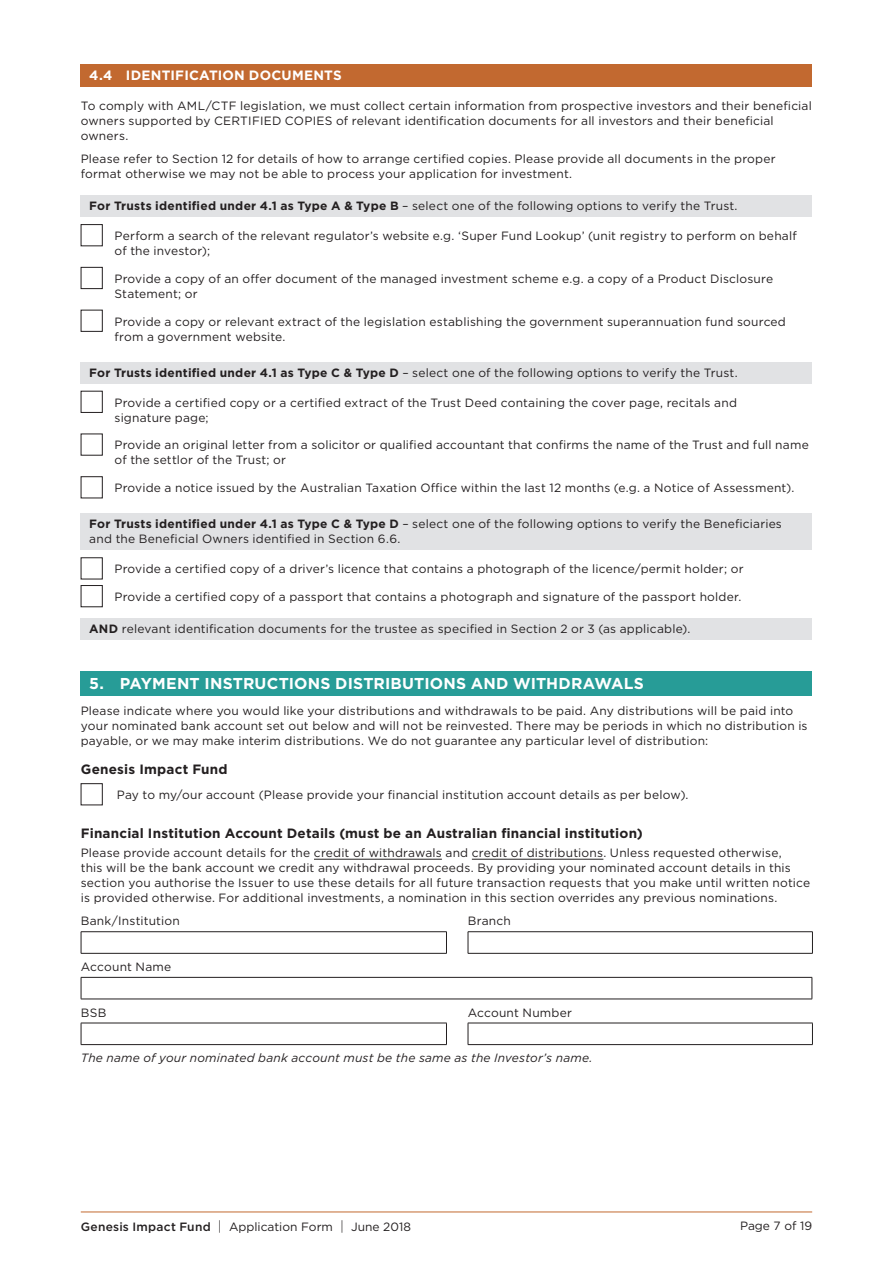
<style>
.page{position:relative;width:893px;height:1263px;background:#fff}
.page>*{position:absolute;margin:0;border:0;box-sizing:border-box;transform-origin:0 0}
.t1{font:700 15.75px "Gotham";letter-spacing:.01em;color:#fff}
.t2{font:700 13.5px "Gotham";letter-spacing:.015em;color:#231f20}
.t3{font:700 13.5px "Gotham";letter-spacing:.015em;color:#fff}
.t4{font:12px/15px "Gotham";letter-spacing:.015em;color:#231f20}
.t5{font:italic 12px "Gotham";letter-spacing:.015em;color:#231f20}
.s1{font-weight:700}
.s2{font-weight:500}
.s3{font-weight:300;font-size:13.5px}
</style>
<div class="page">
<hr style="left:81px;top:1211px;width:731px;height:1px;background:#c26930">
<hr style="left:314px;top:859px;width:128px;height:1px;background:#231f20">
<hr style="left:472px;top:859px;width:131px;height:1px;background:#231f20">
<div style="left:81px;top:64px;width:731px;height:22px;background:#c26930"></div>
<div style="left:81px;top:195px;width:731px;height:22px;background:#e1e2e4"></div>
<div style="left:81px;top:224px;width:22px;height:22px;border:1px solid #231f20"></div>
<div style="left:81px;top:267px;width:22px;height:22px;border:1px solid #231f20"></div>
<div style="left:81px;top:310px;width:22px;height:22px;border:1px solid #231f20"></div>
<div style="left:81px;top:362px;width:731px;height:21px;background:#e1e2e4"></div>
<div style="left:81px;top:391px;width:22px;height:22px;border:1px solid #231f20"></div>
<div style="left:81px;top:476px;width:22px;height:22px;border:1px solid #231f20"></div>
<div style="left:81px;top:513px;width:731px;height:37px;background:#e1e2e4"></div>
<div style="left:81px;top:557px;width:22px;height:22px;border:1px solid #231f20"></div>
<div style="left:81px;top:585px;width:22px;height:22px;border:1px solid #231f20"></div>
<div style="left:81px;top:618px;width:731px;height:21px;background:#e1e2e4"></div>
<div style="left:81px;top:671px;width:731px;height:25px;background:#279c97"></div>
<div style="left:81px;top:783px;width:22px;height:22px;border:1px solid #231f20"></div>
<hr style="left:81px;top:931px;width:366px;height:1px;background:#231f20">
<svg style="left:81px;top:932px;width:1px;height:21px"></svg>
<svg style="left:446px;top:932px;width:1px;height:21px"></svg>
<hr style="left:81px;top:953px;width:366px;height:1px;background:#231f20">
<hr style="left:468px;top:931px;width:345px;height:1px;background:#231f20">
<svg style="left:468px;top:932px;width:1px;height:21px"></svg>
<svg style="left:812px;top:932px;width:1px;height:21px"></svg>
<hr style="left:468px;top:953px;width:345px;height:1px;background:#231f20">
<hr style="left:81px;top:977px;width:731px;height:1px;background:#231f20">
<svg style="left:81px;top:978px;width:1px;height:21px"></svg>
<svg style="left:812px;top:978px;width:1px;height:21px"></svg>
<hr style="left:81px;top:999px;width:731px;height:1px;background:#231f20">
<hr style="left:81px;top:1023px;width:366px;height:1px;background:#231f20">
<svg style="left:81px;top:1023px;width:1px;height:21px"></svg>
<svg style="left:446px;top:1023px;width:1px;height:21px"></svg>
<hr style="left:81px;top:1044px;width:366px;height:1px;background:#231f20">
<hr style="left:468px;top:1023px;width:345px;height:1px;background:#231f20">
<svg style="left:468px;top:1023px;width:1px;height:21px"></svg>
<svg style="left:812px;top:1023px;width:1px;height:21px"></svg>
<hr style="left:468px;top:1044px;width:345px;height:1px;background:#231f20">
<p class="t3" style="left:89px;top:66px;width:254px">4.4 IDENTIFICATION DOCUMENTS</p>
<p class="t4" style="left:81px;top:98px;width:733px">To comply with AML/CTF legislation, we must collect certain information from prospective investors and their beneficial owners supported by CERTIFIED COPIES of relevant identification documents for all investors and their beneficial owners.</p>
<p class="t4" style="left:81px;top:151px;width:696px">Please refer to Section 12 for details of how to arrange certified copies. Please provide all documents in the proper format otherwise we may not be able to process your application for investment.</p>
<p class="t4" style="left:89px;top:198px;width:650px"><span class="s1">For Trusts identified under 4.1 as Type A &amp; Type B</span> – select one of the following options to verify the Trust.</p>
<p class="t4" style="left:115px;top:228px;width:684px">Perform a search of the relevant regulator’s website e.g. ‘Super Fund Lookup’ (unit registry to perform on behalf of the investor);</p>
<p class="t4" style="left:115px;top:271px;width:660px">Provide a copy of an offer document of the managed investment scheme e.g. a copy of a Product Disclosure<br>Statement; or</p>
<p class="t4" style="left:115px;top:314px;width:673px">Provide a copy or relevant extract of the legislation establishing the government superannuation fund sourced from a government website.</p>
<p class="t4" style="left:89px;top:365px;width:650px"><span class="s1">For Trusts identified under 4.1 as Type C &amp; Type D</span> – select one of the following options to verify the Trust.</p>
<p class="t4" style="left:115px;top:395px;width:624px">Provide a certified copy or a certified extract of the Trust Deed containing the cover page, recitals and signature page;</p>
<p class="t4" style="left:115px;top:437px;width:696px">Provide an original letter from a solicitor or qualified accountant that confirms the name of the Trust and full name of the settlor of the Trust; or</p>
<p class="t4" style="left:115px;top:480px;width:681px">Provide a notice issued by the Australian Taxation Office within the last 12 months (e.g. a Notice of Assessment).</p>
<p class="t4" style="left:89px;top:516px;width:694px"><span class="s1">For Trusts identified under 4.1 as Type C &amp; Type D</span> – select one of the following options to verify the Beneficiaries and the Beneficial Owners identified in Section 6.6.</p>
<p class="t4" style="left:115px;top:561px;width:630px">Provide a certified copy of a driver’s licence that contains a photograph of the licence/permit holder; or</p>
<p class="t4" style="left:115px;top:589px;width:628px">Provide a certified copy of a passport that contains a photograph and signature of the passport holder.</p>
<p class="t4" style="left:89px;top:621px;width:603px"><span class="s1">AND</span> relevant identification documents for the trustee as specified in Section 2 or 3 (as applicable).</p>
<h1 class="t1" style="left:89px;top:673px;width:556px">5. PAYMENT INSTRUCTIONS DISTRIBUTIONS AND WITHDRAWALS</h1>
<p class="t4" style="left:81px;top:703px;width:728px">Please indicate where you would like your distributions and withdrawals to be paid. Any distributions will be paid into your nominated bank account set out below and will not be reinvested. There may be periods in which no distribution is payable, or we may make interim distributions. We do not guarantee any particular level of distribution:</p>
<p class="t2" style="left:81px;top:760px;width:148px">Genesis Impact Fund</p>
<p class="t4" style="left:117px;top:787px;width:573px">Pay to my/our account (Please provide your financial institution account details as per below).</p>
<p class="t2" style="left:81px;top:824px;width:564px">Financial Institution Account Details (must be an Australian financial institution)</p>
<p class="t4" style="left:81px;top:845px;width:731px">Please provide account details for the credit of withdrawals and credit of distributions. Unless requested otherwise,<br>this will be the bank account we credit any withdrawal proceeds. By providing your nominated account details in this section you authorise the Issuer to use these details for all future transaction requests that you make until written notice is provided otherwise. For additional investments, a nomination in this section overrides any previous nominations.</p>
<p class="t4" style="left:81px;top:913px;width:100px">Bank/Institution</p>
<p class="t4" style="left:468px;top:913px;width:45px">Branch</p>
<p class="t4" style="left:81px;top:959px;width:92px">Account Name</p>
<p class="t4" style="left:81px;top:1005px;width:27px">BSB</p>
<p class="t4" style="left:468px;top:1005px;width:106px">Account Number</p>
<p class="t5" style="left:81px;top:1050px;width:513px">The name of your nominated bank account must be the same as the Investor’s name.</p>
<p class="t4" style="left:81px;top:1219px;width:332px"><span class="s2">Genesis Impact Fund</span> <span class="s3">|</span> Application Form <span class="s3">|</span> June 2018</p>
<p class="t4" style="left:740px;top:1218px;width:74px">Page 7 of 19</p>
</div>
